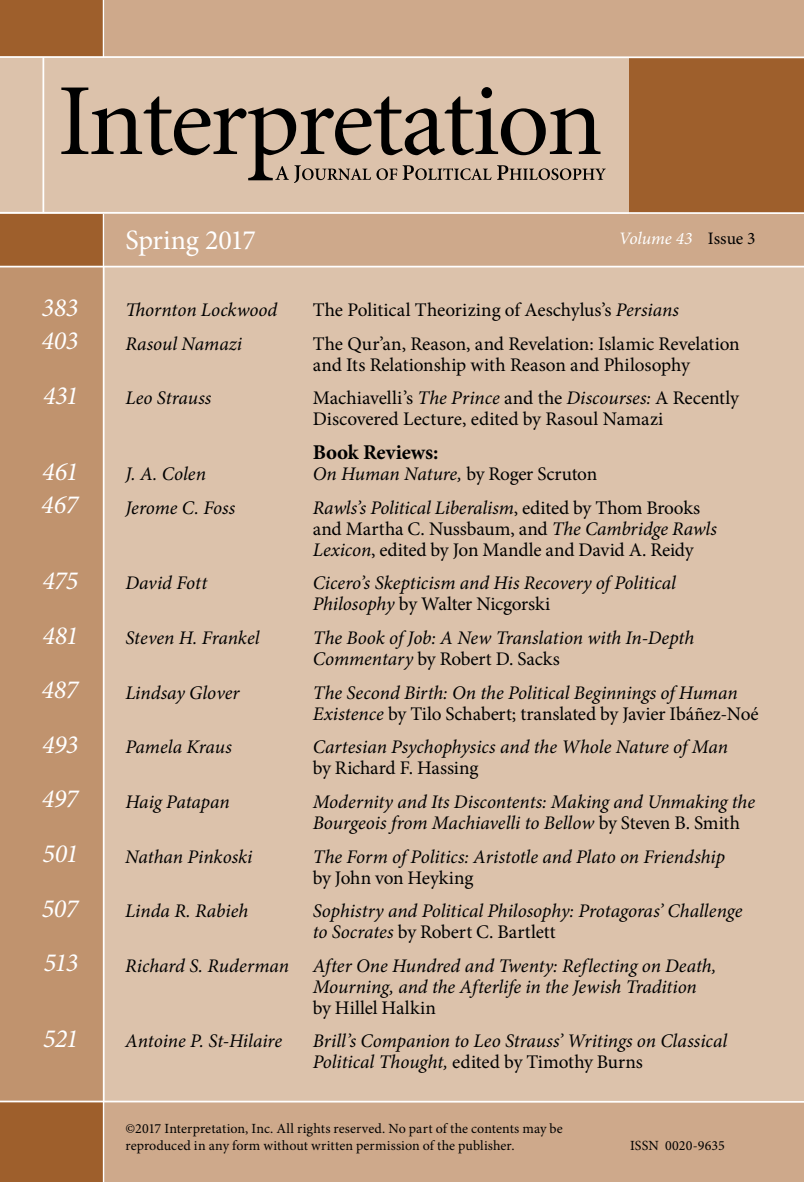
<style>
.page{position:relative;width:804px;height:1182px;background:#fff}
.page>*{position:absolute;margin:0;border:0;box-sizing:border-box;transform-origin:0 0}
.t1{font:28px "Minion Pro";letter-spacing:-.015em;color:#fff}
.t2{font:italic 26.25px/54.6px "Minion Pro";letter-spacing:-.02em;color:#fff}
.t3{font:700 21px "Minion Pro";letter-spacing:-.005em;color:#000}
.t4{font:italic 19.25px/21px "Minion Pro";letter-spacing:-.005em;color:#000}
.t5{font:19.25px/21px "Minion Pro";letter-spacing:-.005em;color:#000}
.t6{font:italic 17.5px "Minion Pro";letter-spacing:-.005em;color:#fff}
.t7{font:14px/17.5px "Minion Pro";letter-spacing:.005em;color:#000}
.s1{font-style:normal;color:#000}
.s2{font-style:italic}
.s3{font-style:normal}
</style>
<div class="page">
<div style="left:0;top:0;width:803px;height:1181px;background:#cea98b"></div>
<div style="left:0;top:0;width:105px;height:1181px;background:#9e5f2c"></div>
<div style="left:0;top:266px;width:141px;height:834px;background:#c0936e"></div>
<div style="left:105px;top:266px;width:698px;height:834px;background:#dcc2ab"></div>
<hr style="left:103px;top:0;width:2px;height:1181px;background:#fff">
<hr style="left:0;top:266px;width:803px;height:1px;background:#fff">
<hr style="left:0;top:1100px;width:803px;height:2px;background:#fff">
<div style="left:628px;top:57px;width:175px;height:156px;background:#9e5f2c"></div>
<div style="left:0;top:57px;width:628px;height:156px;background:#dcc2ab"></div>
<svg style="left:61px;top:87px;width:544px;height:95px"></svg>
<hr style="left:0;top:56px;width:803px;height:2px;background:#fff">
<hr style="left:0;top:212px;width:803px;height:2px;background:#fff">
<hr style="left:42px;top:57px;width:2px;height:156px;background:#fff">
<h2 class="t2" style="left:41px;top:290px;width:38px;line-height:33.6px">383<br>403</h2>
<h2 class="t2" style="left:43px;top:368px;width:37px">431</h2>
<h2 class="t2" style="left:41px;top:454px;width:39px;line-height:33.6px">461<br>467</h2>
<h2 class="t2" style="left:41px;top:553px;width:38px;text-align:justify">475<br>481<br>487<br>493<br>497<br>501<br>507<br>513</h2>
<h2 class="t2" style="left:43px;top:1011px;width:37px">521</h2>
<h1 class="t1" style="left:125px;top:221px;width:132px">Spring 2017</h1>
<p class="t6" style="left:618px;top:226px;width:138px">Volume 43 <span class="s1">Issue 3</span></p>
<p class="t4" style="left:125px;top:299px;width:153px">Thornton Lockwood</p>
<p class="t5" style="left:312px;top:299px;width:368px">The Political Theorizing of Aeschylus’s <span class="s2">Persians</span></p>
<p class="t4" style="left:125px;top:333px;width:118px">Rasoul Namazi</p>
<p class="t5" style="left:312px;top:333px;width:428px">The Qur’an, Reason, and Revelation: Islamic Revelation and Its Relationship with Reason and Philosophy</p>
<p class="t4" style="left:125px;top:388px;width:87px">Leo Strauss</p>
<p class="t5" style="left:312px;top:388px;width:427px">Machiavelli’s <span class="s2">The Prince</span> and the <span class="s2">Discourses:</span> A Recently<br>Discovered Lecture, edited by Rasoul Namazi</p>
<p class="t3" style="left:312px;top:437px;width:127px">Book Reviews:</p>
<p class="t4" style="left:125px;top:463px;width:82px">J. A. Colen</p>
<p class="t4" style="left:312px;top:463px;width:286px">On Human Nature, <span class="s3">by Roger Scruton</span></p>
<p class="t4" style="left:125px;top:497px;width:111px">Jerome C. Foss</p>
<p class="t5" style="left:312px;top:497px;width:405px"><span class="s2">Rawls’s Political Liberalism</span>, edited by Thom Brooks and Martha C. Nussbaum, and <span class="s2">The Cambridge Rawls<br>Lexicon</span>, edited by Jon Mandle and David A. Reidy</p>
<p class="t4" style="left:125px;top:572px;width:83px">David Fott</p>
<p class="t4" style="left:312px;top:572px;width:364px">Cicero’s Skepticism and His Recovery of Political<br>Philosophy <span class="s3">by Walter Nicgorski</span></p>
<p class="t4" style="left:125px;top:627px;width:136px">Steven H. Frankel</p>
<p class="t4" style="left:312px;top:627px;width:383px">The Book of Job: A New Translation with In-Depth<br>Commentary <span class="s3">by Robert D. Sacks</span></p>
<p class="t4" style="left:125px;top:682px;width:116px">Lindsay Glover</p>
<p class="t4" style="left:312px;top:682px;width:447px">The Second Birth: On the Political Beginnings of Human<br>Existence <span class="s3">by Tilo Schabert; translated by Javier Ibáñez-Noé</span></p>
<p class="t4" style="left:125px;top:736px;width:108px">Pamela Kraus</p>
<p class="t4" style="left:312px;top:736px;width:416px">Cartesian Psychophysics and the Whole Nature of Man</p>
<p class="t5" style="left:312px;top:757px;width:167px">by Richard F. Hassing</p>
<p class="t4" style="left:125px;top:791px;width:106px">Haig Patapan</p>
<p class="t4" style="left:312px;top:791px;width:443px">Modernity and Its Discontents: Making and Unmaking the<br>Bourgeois from Machiavelli to Bellow <span class="s3">by Steven B. Smith</span></p>
<p class="t4" style="left:125px;top:845px;width:128px">Nathan Pinkoski</p>
<p class="t4" style="left:312px;top:845px;width:413px">The Form of Politics: Aristotle and Plato on Friendship</p>
<p class="t5" style="left:312px;top:866px;width:162px">by John von Heyking</p>
<p class="t4" style="left:125px;top:900px;width:124px">Linda R. Rabieh</p>
<p class="t4" style="left:312px;top:900px;width:431px">Sophistry and Political Philosophy: Protagoras’ Challenge to Socrates <span class="s3">by Robert C. Bartlett</span></p>
<p class="t4" style="left:312px;top:954px;width:405px;text-indent:-187px">Richard S. Ruderman After One Hundred and Twenty: Reflecting on Death,<br>Mourning, and the Afterlife in the Jewish Tradition</p>
<p class="t5" style="left:312px;top:997px;width:125px">by Hillel Halkin</p>
<p class="t4" style="left:125px;top:1030px;width:158px">Antoine P. St-Hilaire</p>
<p class="t4" style="left:312px;top:1030px;width:416px">Brill’s Companion to Leo Strauss’ Writings on Classical<br>Political Thought, <span class="s3">edited by Timothy Burns</span></p>
<p class="t7" style="left:125px;top:1119px;width:438px">©2017 Interpretation, Inc. All rights reserved. No part of the contents may be reproduced in any form without written permission of the publisher.</p>
<p class="t7" style="left:629px;top:1136px;width:96px">ISSN 0020-9635</p>
</div>
